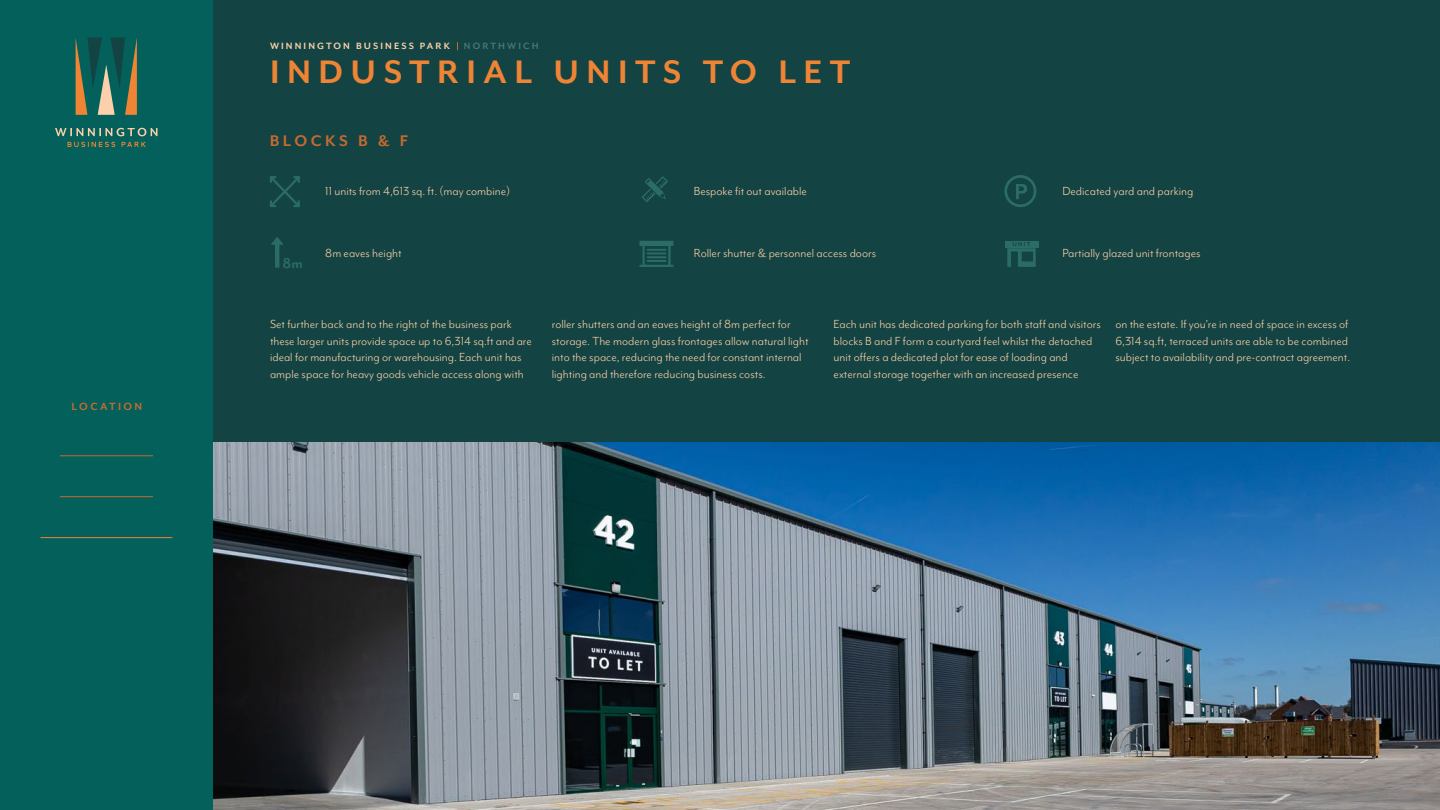
<style>
.page{position:relative;width:1440px;height:810px;background:#fff}
.page>*{position:absolute;margin:0;border:0;box-sizing:border-box;transform-origin:0 0}
.t1{font:700 37.5px "Mr Eaves Mod OT";letter-spacing:.2em;color:#f08435}
.t2{font:700 17.7px "Mr Eaves Mod OT";letter-spacing:.2em;color:#c76932}
.t3{font:700 16.27px "Mr Eaves San OT";color:#2c6c67}
.t4{font:13.5px/16.5px "Mr Eaves Mod OT";color:#fbd0aa}
.t5{font:700 12px "Mr Eaves Mod OT";letter-spacing:.2em;color:#c76932}
.t6{font:700 10.5px "Mr Eaves Mod OT";letter-spacing:.2em;color:#fbd0aa}
.t7{font:700 10.5px "Mr Eaves Mod OT";letter-spacing:.2em;color:#467874}
.t8{font:700 6.68px "Mr Eaves Mod OT";color:#134342}
</style>
<div class="page">
<div style="left:0;top:0;width:214px;height:810px;background:#03605a"></div>
<svg style="left:76px;top:38px;width:61px;height:77px;background:#486c56"></svg>
<svg style="left:55px;top:128px;width:103px;height:8px"></svg>
<svg style="left:68px;top:142px;width:78px;height:5px"></svg>
<div style="left:214px;top:0;width:1226px;height:810px;background:#134342"></div>
<svg style="left:639px;top:241px;width:35px;height:26px"></svg>
<svg style="left:271px;top:237px;width:13px;height:31px"></svg>
<svg style="left:270px;top:176px;width:30px;height:31px"></svg>
<svg style="left:1007px;top:248px;width:29px;height:19px"></svg>
<div style="left:1005px;top:241px;width:33px;height:7px;background:#2c6c67"></div>
<svg style="left:1004px;top:175px;width:32px;height:32px"></svg>
<svg style="left:642px;top:176px;width:26px;height:26px"></svg>
<img style="left:214px;top:442px;width:1226px;height:368px">
<hr style="left:60px;top:455px;width:93px;height:1px;background:#c76932">
<hr style="left:60px;top:496px;width:93px;height:1px;background:#c76932">
<hr style="left:40px;top:537px;width:132px;height:1px;background:#f08435">
<p class="t5" style="left:71px;top:400px;width:72px">LOCATION</p>
<p class="t6" style="left:270px;top:40px;width:182px">WINNINGTON BUSINESS PARK</p>
<p class="t7" style="left:464px;top:40px;width:76px">NORTHWICH</p>
<h1 class="t1" style="left:270px;top:51px;width:582px">INDUSTRIAL UNITS TO LET</h1>
<h2 class="t2" style="left:270px;top:131px;width:140px">BLOCKS B &amp; F</h2>
<p class="t4" style="left:325px;top:182px;width:187px">11 units from 4,613 sq. ft. (may combine)</p>
<p class="t3" style="left:283px;top:254px;width:22px">8m</p>
<p class="t4" style="left:325px;top:244px;width:78px">8m eaves height</p>
<p class="t4" style="left:694px;top:182px;width:115px">Bespoke fit out available</p>
<p class="t4" style="left:694px;top:244px;width:184px">Roller shutter &amp; personnel access doors</p>
<p class="t8" style="left:1012px;top:240px;width:20px">UNIT</p>
<p class="t4" style="left:1062px;top:182px;width:132px">Dedicated yard and parking</p>
<p class="t4" style="left:1062px;top:244px;width:140px">Partially glazed unit frontages</p>
<p class="t4" style="left:270px;top:316px;width:263px">Set further back and to the right of the business park these larger units provide space up to 6,314 sq.ft and are ideal for manufacturing or warehousing. Each unit has ample space for heavy goods vehicle access along with</p>
<p class="t4" style="left:552px;top:316px;width:258px">roller shutters and an eaves height of 8m perfect for storage. The modern glass frontages allow natural light into the space, reducing the need for constant internal lighting and therefore reducing business costs.</p>
<p class="t4" style="left:834px;top:316px;width:269px">Each unit has dedicated parking for both staff and visitors blocks B and F form a courtyard feel whilst the detached unit offers a dedicated plot for ease of loading and external storage together with an increased presence</p>
<p class="t4" style="left:1115px;top:316px;width:236px">on the estate. If you’re in need of space in excess of<br>6,314 sq.ft, terraced units are able to be combined subject to availability and pre-contract agreement.</p>
</div>
